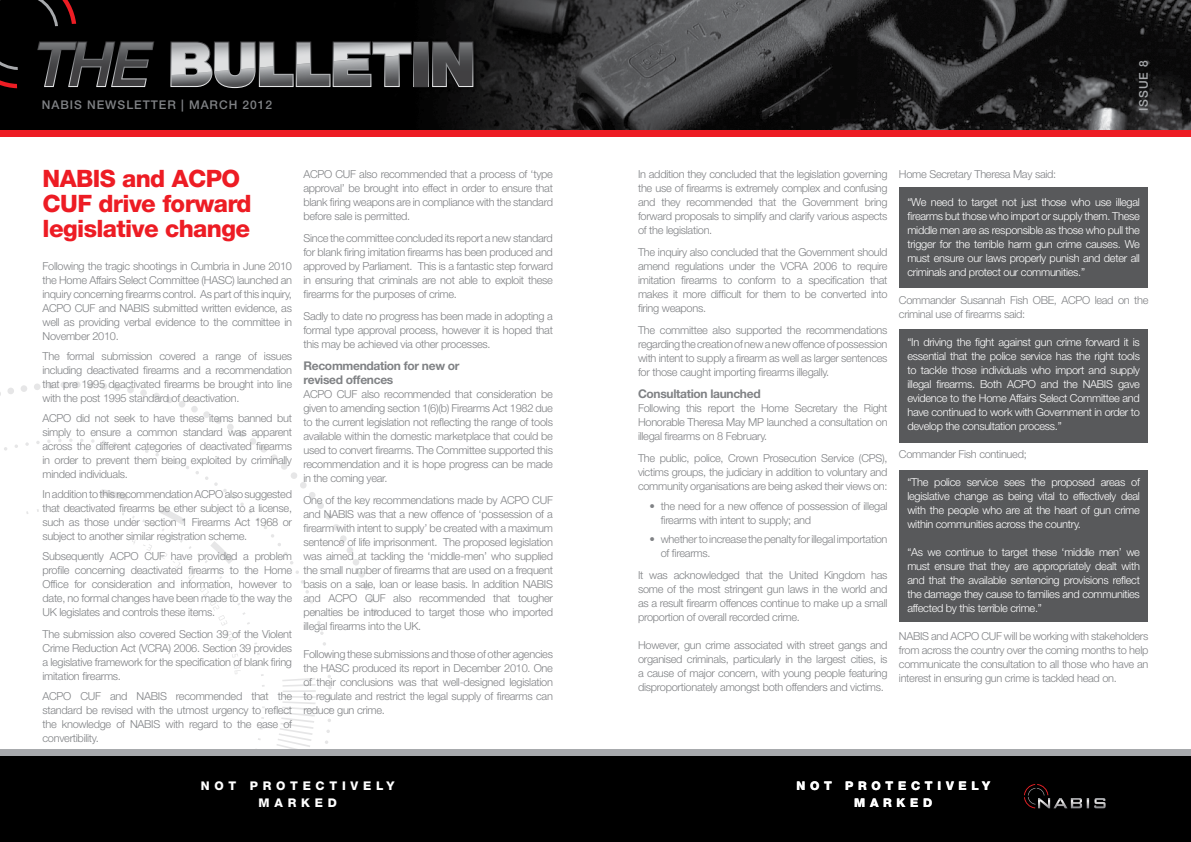
<style>
.page{position:relative;width:1191px;height:842px;background:#fff}
.page>*{position:absolute;margin:0;border:0;box-sizing:border-box;transform-origin:0 0}
.t1{font:800 24px/25px "Helvetica Neue LT Pro";letter-spacing:-.025em;color:#ed1c24}
.t2{font:700 12px/14px "Helvetica Neue LT Pro";letter-spacing:-.025em;color:#808285}
.t3{font:800 12px/17px "Helvetica Neue LT Pro";letter-spacing:.395em;color:#fff;text-align:center}
.t4{font:500 12px "Helvetica Neue LT Pro";letter-spacing:.08em;color:#808285}
.t5{font:500 12px "Helvetica Neue LT Pro";letter-spacing:.08em;color:#a7a9ac}
.t6{font:300 11px/14px "Helvetica Neue LT Pro";letter-spacing:-.025em;color:#808285;text-align:justify}
.t7{font:300 11px/14px "Helvetica Neue LT Pro";letter-spacing:-.025em;color:#fff;text-align:justify}
.s1{font-style:italic}
</style>
<div class="page">
<img style="left:0;top:0;width:1191px;height:130px">
<svg style="left:25px;top:442px;width:4px;height:4px"></svg>
<svg style="left:91px;top:439px;width:4px;height:4px"></svg>
<svg style="left:7px;top:388px;width:7px;height:6px"></svg>
<svg style="left:21px;top:385px;width:6px;height:7px"></svg>
<svg style="left:34px;top:383px;width:7px;height:7px"></svg>
<svg style="left:47px;top:382px;width:7px;height:7px"></svg>
<svg style="left:61px;top:382px;width:6px;height:6px"></svg>
<svg style="left:74px;top:381px;width:7px;height:7px"></svg>
<svg style="left:87px;top:382px;width:7px;height:7px"></svg>
<svg style="left:101px;top:383px;width:277px;height:374px"></svg>
<div style="left:0;top:130px;width:1191px;height:7px;background:#ed1d24"></div>
<div style="left:0;top:749px;width:1191px;height:7px;background:#a7a9ac"></div>
<div style="left:0;top:757px;width:1191px;height:85px;background:#000"></div>
<svg style="left:1024px;top:784px;width:81px;height:24px"></svg>
<img style="left:0;top:88px;width:83px;height:7px">
<img style="left:34px;top:38px;width:445px;height:56px">
<svg style="left:0;top:0;width:154px;height:88px"></svg>
<svg style="left:170px;top:41px;width:303px;height:47px"></svg>
<div style="left:899px;top:187px;width:249px;height:101px;background:#58595b"></div>
<div style="left:899px;top:329px;width:249px;height:113px;background:#58595b"></div>
<div style="left:899px;top:471px;width:249px;height:151px;background:#58595b"></div>
<p class="t4" style="left:42px;top:97px;width:232px">NABIS NEWSLETTER | MARCH 2012</p>
<p class="t5" style="left:1136px;top:111px;width:52px;rotate:-90deg">ISSUE 8</p>
<h1 class="t1" style="left:43px;top:166px;width:211px">NABIS and ACPO<br>CUF drive forward legislative change</h1>
<p class="t6" style="left:638px;top:167px;width:251px">In addition they concluded that the legislation governing the use of firearms is extremely complex and confusing and they recommended that the Government bring forward proposals to simplify and clarify various aspects of the legislation.</p>
<p class="t6" style="left:638px;top:245px;width:251px">The inquiry also concluded that the Government should amend regulations under the VCRA 2006 to require imitation firearms to conform to a specification that makes it more difficult for them to be converted into firing weapons.</p>
<p class="t6" style="left:638px;top:323px;width:251px">The committee also supported the recommendations regarding the creation of new a new offence of possession with intent to supply a firearm as well as larger sentences for those caught importing firearms illegally.</p>
<p class="t2" style="left:638px;top:386px;width:124px">Consultation launched</p>
<p class="t6" style="left:638px;top:401px;width:251px">Following this report the Home Secretary the Right Honorable Theresa May MP launched a consultation on illegal firearms on 8 February.</p>
<p class="t6" style="left:638px;top:451px;width:251px">The public, police, Crown Prosecution Service (CPS), victims groups, the judiciary in addition to voluntary and community organisations are being asked their views on:</p>
<p class="t6" style="left:660px;top:498px;width:228px;text-indent:-11px"><span class="s1">•</span> the need for a new offence of possession of illegal firearms with intent to supply; and</p>
<p class="t6" style="left:660px;top:532px;width:228px;text-indent:-11px"><span class="s1">•</span> whether to increase the penalty for illegal importation of firearms.</p>
<p class="t6" style="left:638px;top:568px;width:251px">It was acknowledged that the United Kingdom has some of the most stringent gun laws in the world and as a result firearm offences continue to make up a small proportion of overall recorded crime.</p>
<p class="t6" style="left:638px;top:638px;width:251px">However, gun crime associated with street gangs and organised criminals, particularly in the largest cities, is a cause of major concern, with young people featuring disproportionately amongst both offenders and victims.</p>
<p class="t6" style="left:303px;top:167px;width:251px">ACPO CUF also recommended that a process of ‘type approval’ be brought into effect in order to ensure that blank firing weapons are in compliance with the standard before sale is permitted.</p>
<p class="t6" style="left:303px;top:231px;width:251px">Since the committee concluded its report a new standard for blank firing imitation firearms has been produced and approved by Parliament. This is a fantastic step forward in ensuring that criminals are not able to exploit these firearms for the purposes of crime.</p>
<p class="t6" style="left:303px;top:309px;width:251px">Sadly to date no progress has been made in adopting a formal type approval process, however it is hoped that this may be achieved via other processes.</p>
<p class="t2" style="left:303px;top:358px;width:158px">Recommendation for new or revised offences</p>
<p class="t6" style="left:303px;top:387px;width:251px">ACPO CUF also recommended that consideration be given to amending section 1(6)(b) Firearms Act 1982 due to the current legislation not reflecting the range of tools available within the domestic marketplace that could be used to convert firearms. The Committee supported this recommendation and it is hope progress can be made in the coming year.</p>
<p class="t6" style="left:303px;top:493px;width:251px">One of the key recommendations made by ACPO CUF and NABIS was that a new offence of ‘possession of a firearm with intent to supply’ be created with a maximum sentence of life imprisonment. The proposed legislation was aimed at tackling the ‘middle-men’ who supplied the small number of firearms that are used on a frequent basis on a sale, loan or lease basis. In addition NABIS and ACPO CUF also recommended that tougher penalties be introduced to target those who imported illegal firearms into the UK.</p>
<p class="t6" style="left:303px;top:647px;width:251px">Following these submissions and those of other agencies the HASC produced its report in December 2010. One of their conclusions was that well-designed legislation to regulate and restrict the legal supply of firearms can reduce gun crime.</p>
<p class="t6" style="left:43px;top:259px;width:251px">Following the tragic shootings in Cumbria in June 2010 the Home Affairs Select Committee (HASC) launched an inquiry concerning firearms control. As part of this inquiry, ACPO CUF and NABIS submitted written evidence, as well as providing verbal evidence to the committee in November 2010.</p>
<p class="t6" style="left:43px;top:349px;width:251px">The formal submission covered a range of issues including deactivated firearms and a recommendation that pre 1995 deactivated firearms be brought into line with the post 1995 standard of deactivation.</p>
<p class="t6" style="left:43px;top:411px;width:251px">ACPO did not seek to have these items banned but simply to ensure a common standard was apparent across the different categories of deactivated firearms in order to prevent them being exploited by criminally minded individuals.</p>
<p class="t6" style="left:43px;top:487px;width:251px">In addition to this recommendation ACPO also suggested that deactivated firearms be ether subject to a license, such as those under section 1 Firearms Act 1968 or subject to another similar registration scheme.</p>
<p class="t6" style="left:43px;top:549px;width:251px">Subsequently ACPO CUF have provided a problem profile concerning deactivated firearms to the Home Office for consideration and information, however to date, no formal changes have been made to the way the UK legislates and controls these items.</p>
<p class="t6" style="left:43px;top:627px;width:251px">The submission also covered Section 39 of the Violent Crime Reduction Act (VCRA) 2006. Section 39 provides a legislative framework for the specification of blank firing imitation firearms.</p>
<p class="t6" style="left:43px;top:689px;width:251px">ACPO CUF and NABIS recommended that the standard be revised with the utmost urgency to reflect the knowledge of NABIS with regard to the ease of convertibility.</p>
<p class="t6" style="left:899px;top:167px;width:159px">Home Secretary Theresa May said:</p>
<p class="t7" style="left:907px;top:195px;width:234px">“We need to target not just those who use illegal firearms but those who import or supply them. These middle men are as responsible as those who pull the trigger for the terrible harm gun crime causes. We must ensure our laws properly punish and deter all criminals and protect our communities.”</p>
<p class="t6" style="left:899px;top:293px;width:251px">Commander Susannah Fish OBE, ACPO lead on the criminal use of firearms said:</p>
<p class="t7" style="left:907px;top:335px;width:234px">“In driving the fight against gun crime forward it is essential that the police service has the right tools to tackle those individuals who import and supply illegal firearms. Both ACPO and the NABIS gave evidence to the Home Affairs Select Committee and have continued to work with Government in order to develop the consultation process.”</p>
<p class="t6" style="left:899px;top:447px;width:129px">Commander Fish continued;</p>
<p class="t7" style="left:907px;top:475px;width:234px">“The police service sees the proposed areas of legislative change as being vital to effectively deal with the people who are at the heart of gun crime within communities across the country.</p>
<p class="t7" style="left:907px;top:545px;width:234px">“As we continue to target these ‘middle men’ we must ensure that they are appropriately dealt with and that the available sentencing provisions reflect the damage they cause to families and communities affected by this terrible crime.”</p>
<p class="t6" style="left:899px;top:629px;width:251px">NABIS and ACPO CUF will be working with stakeholders from across the country over the coming months to help communicate the consultation to all those who have an interest in ensuring gun crime is tackled head on.</p>
<p class="t3" style="left:201px;top:777px;width:195px">NOT PROTECTIVELY<br>MARKED</p>
<p class="t3" style="left:796px;top:777px;width:195px">NOT PROTECTIVELY<br>MARKED</p>
</div>
